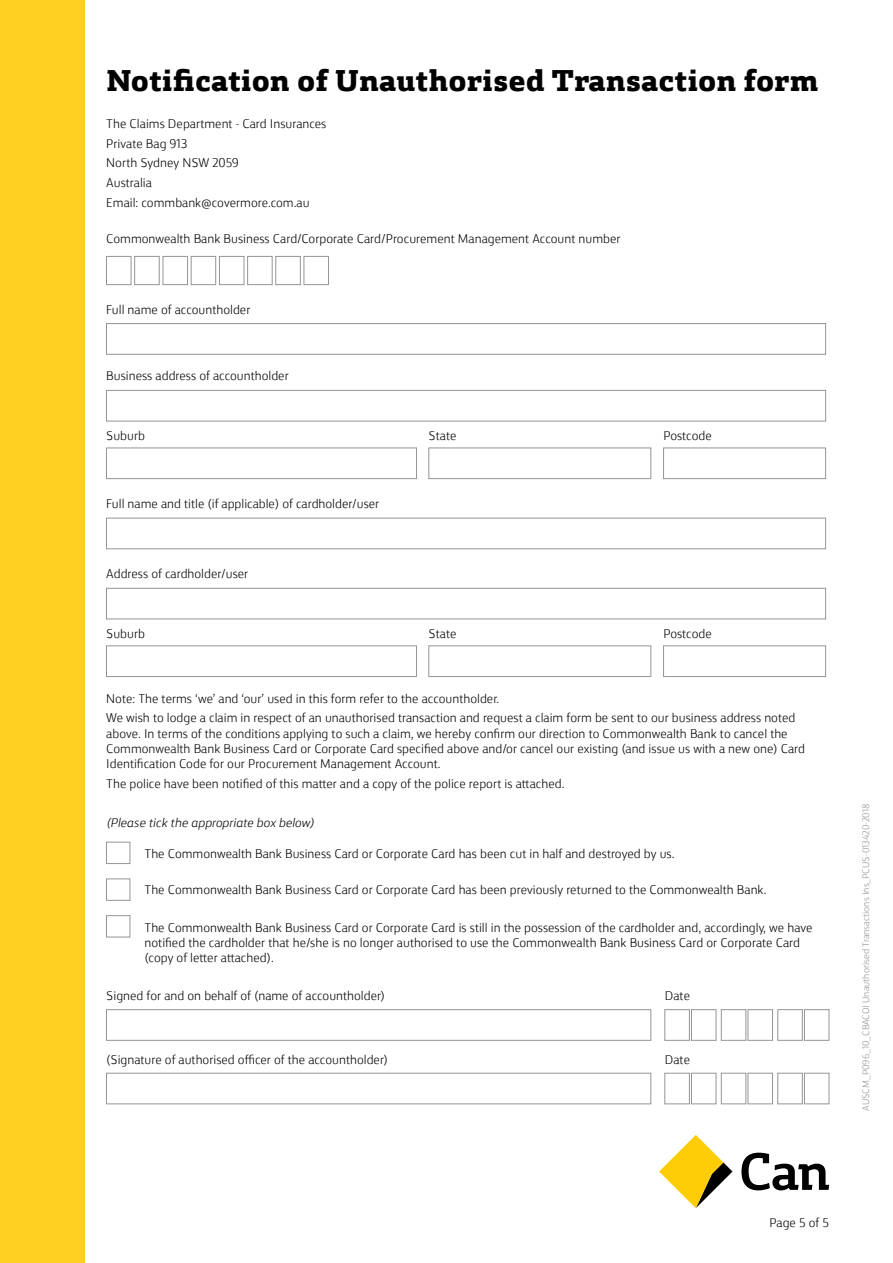
<style>
.page{position:relative;width:893px;height:1263px;background:#fff}
.page>*{position:absolute;margin:0;border:0;box-sizing:border-box;transform-origin:0 0}
.t1{font:800 28.5px "CBA Slab";color:#000}
.t2{font:300 12px/19.5px "CBA Sans";color:#000}
.t3{font:italic 300 12px "CBA Sans";color:#000}
.t4{font:300 9px "CBA Sans";color:#939598}
</style>
<div class="page">
<div style="left:0;top:0;width:85px;height:1263px;background:#ffcf22"></div>
<svg style="left:659px;top:1135px;width:73px;height:73px"></svg>
<svg style="left:741px;top:1153px;width:88px;height:37px"></svg>
<div style="left:106px;top:323px;width:720px;height:31px;border:1px solid #939598"></div>
<div style="left:106px;top:518px;width:720px;height:31px;border:1px solid #939598"></div>
<div style="left:106px;top:390px;width:720px;height:31px;border:1px solid #939598"></div>
<div style="left:106px;top:448px;width:311px;height:31px;border:1px solid #939598"></div>
<div style="left:429px;top:448px;width:222px;height:31px;border:1px solid #939598"></div>
<div style="left:663px;top:448px;width:163px;height:31px;border:1px solid #939598"></div>
<div style="left:106px;top:588px;width:720px;height:31px;border:1px solid #939598"></div>
<div style="left:106px;top:646px;width:311px;height:31px;border:1px solid #939598"></div>
<div style="left:429px;top:646px;width:222px;height:31px;border:1px solid #939598"></div>
<div style="left:663px;top:646px;width:163px;height:31px;border:1px solid #939598"></div>
<div style="left:106px;top:1009px;width:545px;height:31px;border:1px solid #939598"></div>
<div style="left:665px;top:1009px;width:25px;height:31px;background:#fff;border:1px solid #939598"></div>
<div style="left:721px;top:1009px;width:25px;height:31px;background:#fff;border:1px solid #939598"></div>
<div style="left:691px;top:1009px;width:25px;height:31px;background:#fff;border:1px solid #939598"></div>
<div style="left:748px;top:1009px;width:25px;height:31px;background:#fff;border:1px solid #939598"></div>
<div style="left:804px;top:1009px;width:25px;height:31px;background:#fff;border:1px solid #939598"></div>
<div style="left:106px;top:1073px;width:545px;height:31px;border:1px solid #939598"></div>
<div style="left:665px;top:1073px;width:25px;height:31px;background:#fff;border:1px solid #939598"></div>
<div style="left:721px;top:1073px;width:25px;height:31px;background:#fff;border:1px solid #939598"></div>
<div style="left:778px;top:1073px;width:24px;height:31px;background:#fff;border:1px solid #939598"></div>
<div style="left:691px;top:1073px;width:25px;height:31px;background:#fff;border:1px solid #939598"></div>
<div style="left:748px;top:1073px;width:25px;height:31px;background:#fff;border:1px solid #939598"></div>
<div style="left:804px;top:1073px;width:25px;height:31px;background:#fff;border:1px solid #939598"></div>
<div style="left:106px;top:842px;width:24px;height:22px;border:1px solid #939598"></div>
<div style="left:106px;top:879px;width:24px;height:21px;border:1px solid #939598"></div>
<div style="left:106px;top:915px;width:24px;height:22px;border:1px solid #939598"></div>
<div style="left:106px;top:256px;width:25px;height:29px;background:#fff;border:1px solid #939598"></div>
<div style="left:163px;top:256px;width:25px;height:29px;background:#fff;border:1px solid #939598"></div>
<div style="left:219px;top:256px;width:25px;height:29px;background:#fff;border:1px solid #939598"></div>
<div style="left:276px;top:256px;width:25px;height:29px;background:#fff;border:1px solid #939598"></div>
<div style="left:134px;top:256px;width:25px;height:29px;background:#fff;border:1px solid #939598"></div>
<div style="left:191px;top:256px;width:25px;height:29px;background:#fff;border:1px solid #939598"></div>
<div style="left:247px;top:256px;width:25px;height:29px;background:#fff;border:1px solid #939598"></div>
<div style="left:304px;top:256px;width:25px;height:29px;background:#fff;border:1px solid #939598"></div>
<h1 class="t1" style="left:106px;top:65px;width:714px">Notification of Unauthorised Transaction form</h1>
<p class="t2" style="left:106px;top:113px;width:222px">The Claims Department - Card Insurances<br>Private Bag 913<br>North Sydney NSW 2059<br>Australia<br>Email: commbank@covermore.com.au</p>
<p class="t2" style="left:106px;top:227px;width:516px">Commonwealth Bank Business Card/Corporate Card/Procurement Management Account number</p>
<p class="t2" style="left:106px;top:298px;width:146px">Full name of accountholder</p>
<p class="t2" style="left:106px;top:365px;width:184px">Business address of accountholder</p>
<p class="t2" style="left:106px;top:425px;width:40px">Suburb</p>
<p class="t2" style="left:429px;top:425px;width:29px">State</p>
<p class="t2" style="left:663px;top:425px;width:50px">Postcode</p>
<p class="t2" style="left:106px;top:493px;width:275px">Full name and title (if applicable) of cardholder/user</p>
<p class="t2" style="left:106px;top:563px;width:144px">Address of cardholder/user</p>
<p class="t2" style="left:106px;top:623px;width:40px">Suburb</p>
<p class="t2" style="left:429px;top:623px;width:29px">State</p>
<p class="t2" style="left:663px;top:623px;width:50px">Postcode</p>
<p class="t2" style="left:106px;top:688px;width:691px">Note: The terms ‘we’ and ‘our’ used in this form refer to the accountholder.<br>We wish to lodge a claim in respect of an unauthorised transaction and request a claim form be sent to our business address noted</p>
<p class="t2" style="left:106px;top:725px;width:700px;line-height:15.3px">above. In terms of the conditions applying to such a claim, we hereby confirm our direction to Commonwealth Bank to cancel the<br>Commonwealth Bank Business Card or Corporate Card specified above and/or cancel our existing (and issue us with a new one) Card<br>Identification Code for our Procurement Management Account.</p>
<p class="t2" style="left:106px;top:773px;width:460px">The police have been notified of this matter and a copy of the police report is attached.</p>
<p class="t3" style="left:106px;top:812px;width:209px">(Please tick the appropriate box below)</p>
<p class="t2" style="left:145px;top:842px;width:532px">The Commonwealth Bank Business Card or Corporate Card has been cut in half and destroyed by us.</p>
<p class="t2" style="left:145px;top:879px;width:623px">The Commonwealth Bank Business Card or Corporate Card has been previously returned to the Commonwealth Bank.</p>
<p class="t2" style="left:145px;top:919px;width:669px;line-height:15.3px">The Commonwealth Bank Business Card or Corporate Card is still in the possession of the cardholder and, accordingly, we have notified the cardholder that he/she is no longer authorised to use the Commonwealth Bank Business Card or Corporate Card (copy of letter attached).</p>
<p class="t2" style="left:106px;top:985px;width:280px">Signed for and on behalf of (name of accountholder)</p>
<p class="t2" style="left:665px;top:985px;width:27px">Date</p>
<p class="t2" style="left:106px;top:1048px;width:283px">(Signature of authorised officer of the accountholder)</p>
<p class="t2" style="left:665px;top:1048px;width:27px">Date</p>
<p class="t4" style="left:858px;top:1111px;width:308px;rotate:-90deg">AUSCM_P096_10_CBACOI Unauthorised Transactions Ins_PCUS-013420-2018</p>
<p class="t2" style="left:770px;top:1211px;width:61px">Page 5 of 5</p>
</div>
